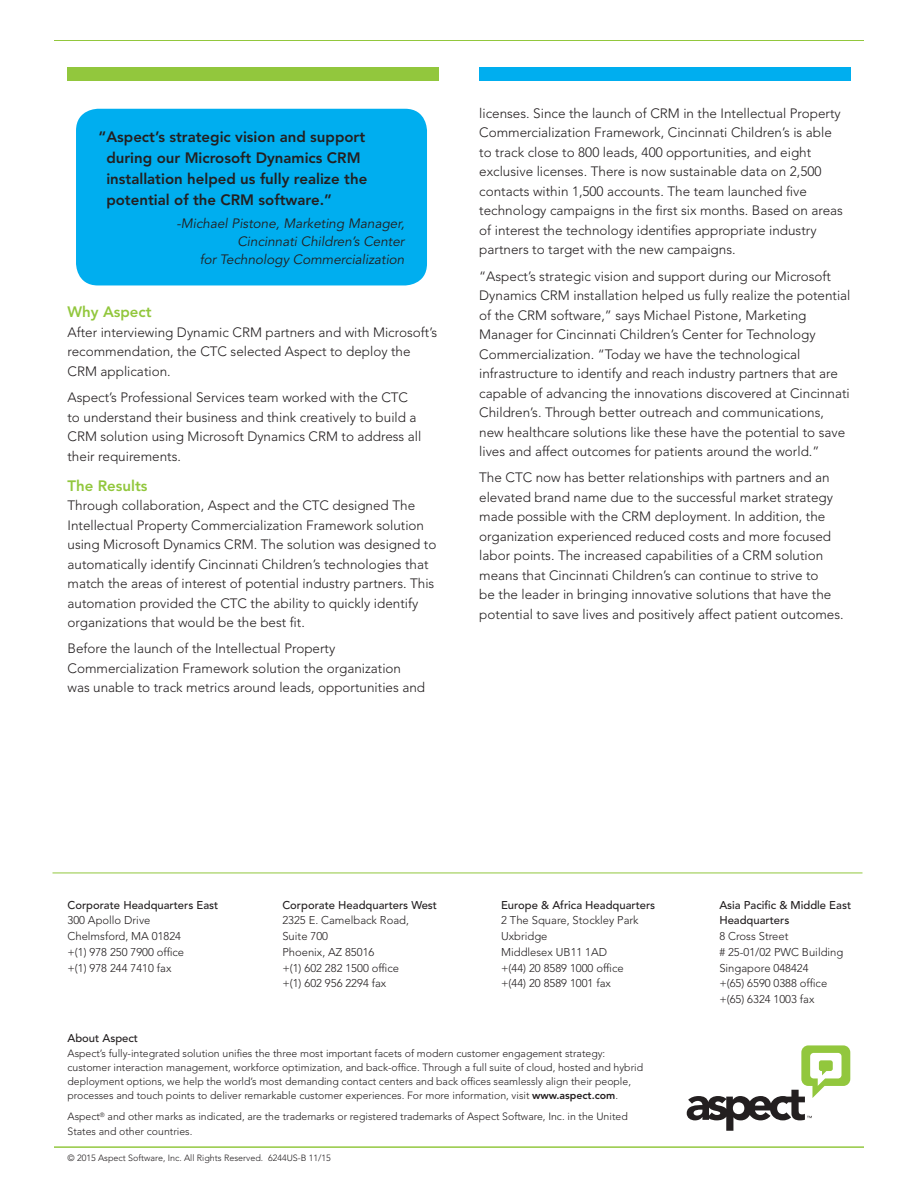
<style>
.page{position:relative;width:918px;height:1188px;background:#fff}
.page>*{position:absolute;margin:0;border:0;box-sizing:border-box;transform-origin:0 0}
.Call_Out_Quote{font:800 15px/21px "Avenir LT Std";color:#231f20}
.Subhead_Green{font:800 15px "Avenir LT Std";color:#92c73d}
.Body{font:300 13.5px/19.5px "Avenir LT Std";color:#231f20}
.Quote_Name{font:italic 13.5px/18px "Avenir LT Std";color:#231f20;text-align:right}
.Address_Style{font:300 11.25px "Avenir LT Std";color:#231f20}
.Address_Name{font:500 11.25px "Avenir LT Std";color:#231f20}
.About_Aspect{font:500 11.25px "Avenir LT Std";color:#231f20}
.Boilerplate_Style{font:300 10.5px/14.2px "Avenir LT Std";color:#231f20}
.Legal_Text_Style{font:300 9px "Avenir LT Std";color:#231f20}
.s1{font-weight:800}
</style>
<div class="page">
<hr style="left:54px;top:40px;width:810px;height:1px;background:#92c73d">
<div style="left:68px;top:68px;width:371px;height:13px;background:#92c73d"></div>
<div style="left:479px;top:68px;width:371px;height:13px;background:#00aeef"></div>
<div style="left:76px;top:109px;width:351px;height:176px;background:#00aeef;border-radius:22px"></div>
<hr style="left:54px;top:1147px;width:810px;height:1px;background:#92c73d">
<hr style="left:52px;top:873px;width:810px;height:1px;background:#92c73d">
<svg style="left:687px;top:1045px;width:163px;height:86px"></svg>
<p class="Call_Out_Quote" style="left:106px;top:126px;width:262px;text-indent:-8px">“Aspect’s strategic vision and support during our Microsoft Dynamics CRM installation helped us fully realize the potential of the CRM software.”</p>
<p class="Quote_Name" style="left:176px;top:215px;width:230px">-Michael Pistone, Marketing Manager,<br>Cincinnati Children’s Center<br>for Technology Commercialization</p>
<p class="Subhead_Green" style="left:68px;top:303px;width:86px">Why Aspect</p>
<p class="Body" style="left:68px;top:322px;width:371px">After interviewing Dynamic CRM partners and with Microsoft’s recommendation, the CTC selected Aspect to deploy the<br>CRM application.</p>
<p class="Body" style="left:68px;top:388px;width:355px">Aspect’s Professional Services team worked with the CTC to understand their business and think creatively to build a CRM solution using Microsoft Dynamics CRM to address all their requirements.</p>
<p class="Subhead_Green" style="left:68px;top:477px;width:81px">The Results</p>
<p class="Body" style="left:68px;top:496px;width:370px">Through collaboration, Aspect and the CTC designed The Intellectual Property Commercialization Framework solution using Microsoft Dynamics CRM. The solution was designed to automatically identify Cincinnati Children’s technologies that match the areas of interest of potential industry partners. This automation provided the CTC the ability to quickly identify organizations that would be the best fit.</p>
<p class="Body" style="left:68px;top:639px;width:359px">Before the launch of the Intellectual Property<br>Commercialization Framework solution the organization was unable to track metrics around leads, opportunities and</p>
<p class="Body" style="left:479px;top:104px;width:365px">licenses. Since the launch of CRM in the Intellectual Property Commercialization Framework, Cincinnati Children’s is able to track close to 800 leads, 400 opportunities, and eight exclusive licenses. There is now sustainable data on 2,500 contacts within 1,500 accounts. The team launched five technology campaigns in the first six months. Based on areas of interest the technology identifies appropriate industry partners to target with the new campaigns.</p>
<p class="Body" style="left:479px;top:266px;width:373px">“Aspect’s strategic vision and support during our Microsoft Dynamics CRM installation helped us fully realize the potential of the CRM software,” says Michael Pistone, Marketing Manager for Cincinnati Children’s Center for Technology Commercialization. “Today we have the technological infrastructure to identify and reach industry partners that are capable of advancing the innovations discovered at Cincinnati Children’s. Through better outreach and communications, new healthcare solutions like these have the potential to save lives and affect outcomes for patients around the world.”</p>
<p class="Body" style="left:479px;top:468px;width:366px">The CTC now has better relationships with partners and an elevated brand name due to the successful market strategy made possible with the CRM deployment. In addition, the organization experienced reduced costs and more focused labor points. The increased capabilities of a CRM solution means that Cincinnati Children’s can continue to strive to<br>be the leader in bringing innovative solutions that have the potential to save lives and positively affect patient outcomes.</p>
<p class="Address_Name" style="left:68px;top:898px;width:152px">Corporate Headquarters East</p>
<p class="Address_Style" style="left:68px;top:914px;width:84px">300 Apollo Drive</p>
<p class="Address_Style" style="left:68px;top:930px;width:115px">Chelmsford, MA 01824</p>
<p class="Address_Style" style="left:68px;top:945px;width:118px">+(1) 978 250 7900 office</p>
<p class="Address_Style" style="left:68px;top:961px;width:105px">+(1) 978 244 7410 fax</p>
<p class="Address_Name" style="left:282px;top:898px;width:156px">Corporate Headquarters West</p>
<p class="Address_Style" style="left:282px;top:914px;width:128px">2325 E. Camelback Road,</p>
<p class="Address_Style" style="left:282px;top:930px;width:47px">Suite 700</p>
<p class="Address_Style" style="left:282px;top:945px;width:94px">Phoenix, AZ 85016</p>
<p class="Address_Style" style="left:282px;top:961px;width:118px">+(1) 602 282 1500 office</p>
<p class="Address_Style" style="left:282px;top:977px;width:105px">+(1) 602 956 2294 fax</p>
<p class="Address_Name" style="left:501px;top:898px;width:156px">Europe &amp; Africa Headquarters</p>
<p class="Address_Style" style="left:501px;top:914px;width:139px">2 The Square, Stockley Park</p>
<p class="Address_Style" style="left:501px;top:930px;width:48px">Uxbridge</p>
<p class="Address_Style" style="left:501px;top:945px;width:108px">Middlesex UB11 1AD</p>
<p class="Address_Style" style="left:501px;top:961px;width:124px">+(44) 20 8589 1000 office</p>
<p class="Address_Style" style="left:501px;top:977px;width:111px">+(44) 20 8589 1001 fax</p>
<p class="Address_Name" style="left:719px;top:898px;width:133px">Asia Pacific &amp; Middle East</p>
<p class="Address_Name" style="left:719px;top:914px;width:72px">Headquarters</p>
<p class="Address_Style" style="left:719px;top:930px;width:71px">8 Cross Street</p>
<p class="Address_Style" style="left:719px;top:945px;width:126px"># 25-01/02 PWC Building</p>
<p class="Address_Style" style="left:719px;top:961px;width:91px">Singapore 048424</p>
<p class="Address_Style" style="left:719px;top:977px;width:109px">+(65) 6590 0388 office</p>
<p class="Address_Style" style="left:719px;top:993px;width:97px">+(65) 6324 1003 fax</p>
<p class="About_Aspect" style="left:68px;top:1032px;width:72px">About Aspect</p>
<p class="Boilerplate_Style" style="left:68px;top:1046px;width:577px">Aspect’s fully-integrated solution unifies the three most important facets of modern customer engagement strategy: customer interaction management, workforce optimization, and back-office. Through a full suite of cloud, hosted and hybrid deployment options, we help the world’s most demanding contact centers and back offices seamlessly align their people, processes and touch points to deliver remarkable customer experiences. For more information, visit <span class="s1">www.aspect.com</span>.</p>
<p class="Boilerplate_Style" style="left:68px;top:1110px;width:562px">Aspect<sup>®</sup> and other marks as indicated, are the trademarks or registered trademarks of Aspect Software, Inc. in the United<br>States and other countries.</p>
<p class="Legal_Text_Style" style="left:68px;top:1153px;width:265px">© 2015 Aspect Software, Inc. All Rights Reserved. 6244US-B 11/15</p>
</div>
